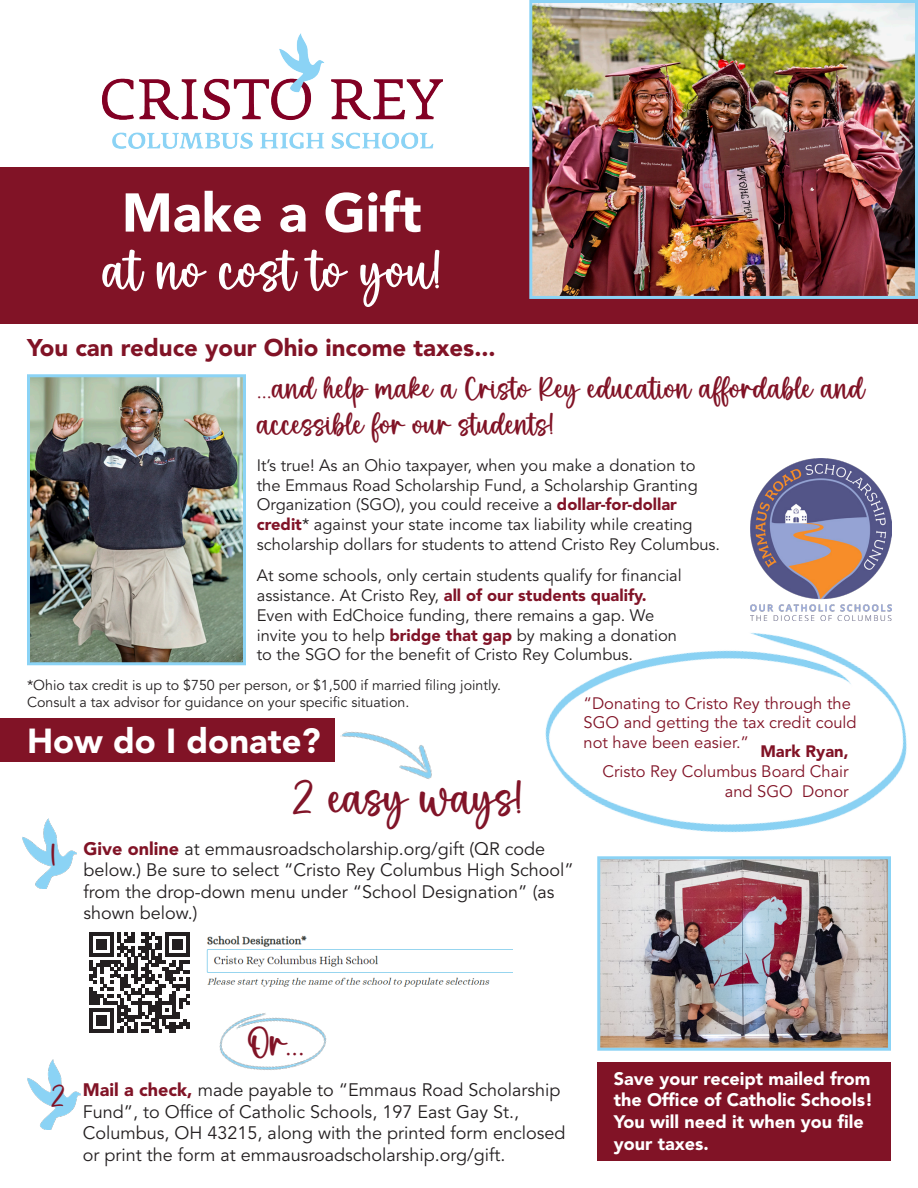
<style>
.page{position:relative;width:918px;height:1188px;background:#fff}
.page>*{position:absolute;margin:0;border:0;box-sizing:border-box;transform-origin:0 0}
.t1{font:54px "Family";color:#fff}
.t2{font:900 54px "Avenir LT Std";color:#fff}
.t3{font:46.5px "Family";color:#811428}
.t4{font:39px "Family";color:#811326}
.t5{font:900 34.5px "Avenir LT Std";color:#fff}
.t6{font:30px/36px "Family";color:#811326}
.t7{font:900 24px "Avenir LT Std";color:#811326}
.t8{font:18px/21.6px "Avenir LT Std";color:#231f20}
.t9{font:900 18px/21.6px "Avenir LT Std";color:#fff}
.t10{font:16.5px/19.8px "Avenir LT Std";color:#231f20}
.t11{font:16.5px/19.8px "Avenir LT Std";color:#811326}
.t12{font:900 16.5px "Avenir LT Std";color:#811326}
.t13{font:14.25px/17.1px "Avenir LT Std";color:#231f20}
.s1{font-weight:900;color:#811428}
.s2{font-weight:900;color:#811326}
</style>
<div class="page">
<img style="left:545px;top:604px;width:362px;height:229px">
<img style="left:27px;top:1059px;width:54px;height:70px">
<img style="left:23px;top:818px;width:53px;height:70px">
<div style="left:0;top:718px;width:334px;height:43px;background:#811326"></div>
<div style="left:0;top:167px;width:918px;height:157px;background:#811326"></div>
<img style="left:533px;top:4px;width:381px;height:291px">
<div style="left:529px;top:0;width:389px;height:299px;border:3px solid #8bd3f5"></div>
<img style="left:102px;top:33px;width:340px;height:115px">
<img style="left:31px;top:378px;width:211px;height:283px">
<div style="left:27px;top:374px;width:219px;height:291px;border:3px solid #8bd3f5"></div>
<img style="left:751px;top:458px;width:140px;height:162px">
<svg style="left:90px;top:932px;width:100px;height:100px"></svg>
<div style="left:597px;top:1062px;width:294px;height:99px;background:#811326"></div>
<img style="left:601px;top:860px;width:286px;height:187px">
<div style="left:597px;top:856px;width:294px;height:195px;border:3px solid #8bd3f5"></div>
<img style="left:219px;top:1013px;width:108px;height:57px">
<img style="left:340px;top:731px;width:92px;height:48px">
<img style="left:206px;top:935px;width:306px;height:52px">
<p class="t2" style="left:122px;top:180px;width:301px">Make a Gift</p>
<p class="t1" style="left:102px;top:245px;width:341px">at no cost to you!</p>
<p class="t7" style="left:27px;top:333px;width:470px">You can reduce your Ohio income taxes...</p>
<p class="t6" style="left:257px;top:374px;width:609px">...and help make a Cristo Rey education affordable and accessible for our students!</p>
<p class="t10" style="left:257px;top:456px;width:465px">It’s true! As an Ohio taxpayer, when you make a donation to the Emmaus Road Scholarship Fund, a Scholarship Granting Organization (SGO), you could receive a <span class="s1">dollar-for-dollar credit</span>* against your state income tax liability while creating scholarship dollars for students to attend Cristo Rey Columbus.</p>
<p class="t10" style="left:257px;top:566px;width:427px">At some schools, only certain students qualify for financial assistance. At Cristo Rey, <span class="s1">all of our students qualify.<br></span>Even with EdChoice funding, there remains a gap. We invite you to help <span class="s1">bridge that gap</span> by making a donation to the SGO for the benefit of Cristo Rey Columbus.</p>
<p class="t13" style="left:27px;top:677px;width:476px">*Ohio tax credit is up to $750 per person, or $1,500 if married filing jointly.<br>Consult a tax advisor for guidance on your specific situation.</p>
<p class="t11" style="left:584px;top:693px;width:275px">“Donating to Cristo Rey through the<br>SGO and getting the tax credit could not have been easier.”</p>
<p class="t12" style="left:760px;top:742px;width:90px">Mark Ryan,</p>
<p class="t11" style="left:602px;top:762px;width:248px">Cristo Rey Columbus Board Chair</p>
<p class="t11" style="left:725px;top:782px;width:125px">and SGO Donor</p>
<p class="t5" style="left:27px;top:720px;width:295px">How do I donate?</p>
<p class="t3" style="left:291px;top:776px;width:234px">2 easy ways!</p>
<p class="t6" style="left:50px;top:841px;width:8px">1</p>
<p class="t8" style="left:84px;top:838px;width:492px"><span class="s2">Give online</span> at emmausroadscholarship.org/gift (QR code below.) Be sure to select “Cristo Rey Columbus High School” from the drop-down menu under “School Designation” (as shown below.)</p>
<p class="t6" style="left:50px;top:1082px;width:17px">2</p>
<p class="t4" style="left:246px;top:1024px;width:60px">Or...</p>
<p class="t8" style="left:83px;top:1080px;width:484px"><span class="s2">Mail a check,</span> made payable to “Emmaus Road Scholarship Fund”, to Office of Catholic Schools, 197 East Gay St., Columbus, OH 43215, along with the printed form enclosed or print the form at emmausroadscholarship.org/gift.</p>
<p class="t9" style="left:614px;top:1068px;width:261px">Save your receipt mailed from the Office of Catholic Schools!<br>You will need it when you file your taxes.</p>
</div>
